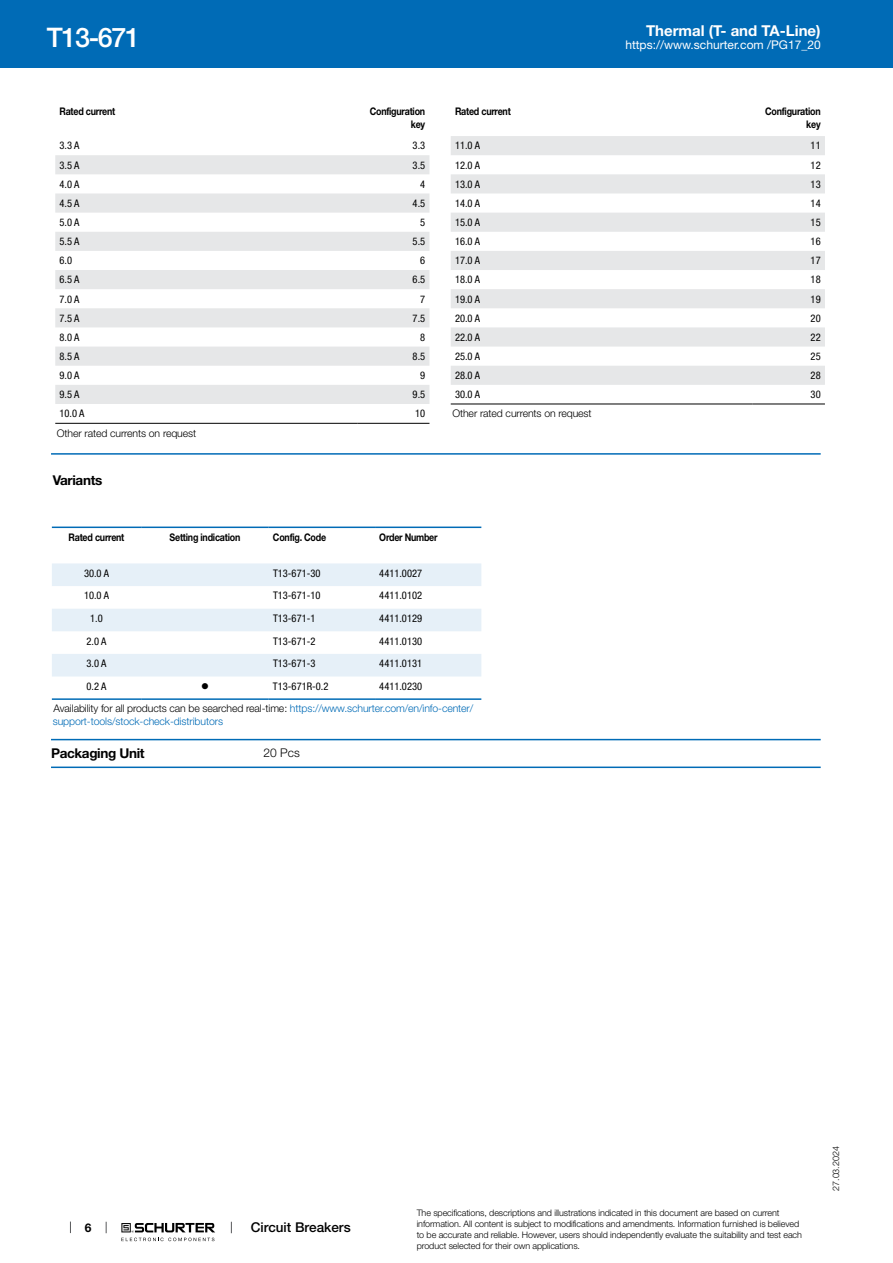
<style>
.page{position:relative;width:893px;height:1263px;background:#fff}
.page>*{position:absolute;margin:0;border:0;box-sizing:border-box;transform-origin:0 0}
.t1{font:500 27px "Helvetica Neue LT";letter-spacing:-.05em;color:#fff}
.t2{font:700 15px "Helvetica Neue LT";color:#fff}
.t3{font:700 13.5px "Helvetica Neue LT";letter-spacing:-.025em;color:#000}
.t4{font:500 13.5px "Helvetica Neue LT";color:#000}
.t5{font:12px "Helvetica Neue LT";color:#fff}
.t6{font:300 12px "Helvetica Neue LT";color:#000}
.t7{font:700 12px "Helvetica Neue LT";color:#000}
.t8{font:condensed 10.5px "Helvetica Neue LT";color:#000}
.t9{font:300 10.5px/22.6px "Helvetica Neue LT";letter-spacing:-.01em;color:#000}
.t10{font:700 10.5px/12.6px "Helvetica Neue LT";letter-spacing:-.025em;color:#000;text-align:right;scale:.85 1}
.t11{font:300 10.5px "Helvetica Neue LT";letter-spacing:-.01em;color:#006bb6}
.t12{font:10.5px "Wingdings";color:#000}
.t13{font:300 9px/10.8px "Helvetica Neue LT";letter-spacing:-.01em;color:#000}
.s1{font-weight:400;font-stretch:condensed}
.s2{color:#006bb6}
</style>
<div class="page">
<svg style="left:70px;top:1221px;width:1px;height:12px"></svg>
<svg style="left:121px;top:1223px;width:94px;height:18px"></svg>
<div style="left:0;top:0;width:893px;height:68px;background:#006bb6"></div>
<svg style="left:55px;top:155px;width:374px;height:249px;fill:#e6e7e8"></svg>
<hr style="left:55px;top:423px;width:302px;height:1px;background:#000">
<hr style="left:357px;top:423px;width:72px;height:1px;background:#000">
<svg style="left:451px;top:136px;width:374px;height:249px;fill:#e6e7e8"></svg>
<hr style="left:451px;top:404px;width:302px;height:1px;background:#000">
<hr style="left:753px;top:404px;width:72px;height:1px;background:#000">
<hr style="left:51px;top:453px;width:770px;height:2px;background:#006bb6">
<svg style="left:52px;top:528px;width:429px;height:149px"></svg>
<svg style="left:52px;top:563px;width:429px;height:113px;fill:#e6f0f8"></svg>
<hr style="left:52px;top:526px;width:89px;height:2px;background:#006bb6">
<hr style="left:141px;top:526px;width:128px;height:2px;background:#006bb6">
<hr style="left:269px;top:526px;width:106px;height:2px;background:#006bb6">
<hr style="left:375px;top:526px;width:106px;height:2px;background:#006bb6">
<hr style="left:52px;top:698px;width:89px;height:2px;background:#006bb6">
<hr style="left:141px;top:698px;width:128px;height:2px;background:#006bb6">
<hr style="left:269px;top:698px;width:106px;height:2px;background:#006bb6">
<hr style="left:375px;top:698px;width:106px;height:2px;background:#006bb6">
<hr style="left:51px;top:739px;width:770px;height:1px;background:#006bb6">
<hr style="left:51px;top:766px;width:770px;height:2px;background:#006bb6">
<h1 class="t1" style="left:47px;top:21px;width:95px">T13-671</h1>
<p class="t10" style="left:60px;top:105px;width:67px">Rated current</p>
<p class="t10" style="left:370px;top:105px;width:67px">Configuration key</p>
<p class="t8" style="left:60px;top:140px;width:21px">3.3 A</p>
<p class="t8" style="left:413px;top:140px;width:14px">3.3</p>
<p class="t8" style="left:60px;top:159px;width:21px">3.5 A</p>
<p class="t8" style="left:413px;top:159px;width:14px">3.5</p>
<p class="t8" style="left:60px;top:178px;width:21px">4.0 A</p>
<p class="t8" style="left:420px;top:178px;width:7px">4</p>
<p class="t8" style="left:60px;top:197px;width:21px">4.5 A</p>
<p class="t8" style="left:413px;top:197px;width:14px">4.5</p>
<p class="t8" style="left:60px;top:216px;width:21px">5.0 A</p>
<p class="t8" style="left:420px;top:216px;width:7px">5</p>
<p class="t8" style="left:60px;top:235px;width:21px">5.5 A</p>
<p class="t8" style="left:413px;top:235px;width:14px">5.5</p>
<p class="t8" style="left:60px;top:254px;width:14px">6.0</p>
<p class="t8" style="left:420px;top:254px;width:7px">6</p>
<p class="t8" style="left:60px;top:274px;width:21px">6.5 A</p>
<p class="t8" style="left:413px;top:274px;width:14px">6.5</p>
<p class="t8" style="left:60px;top:293px;width:21px">7.0 A</p>
<p class="t8" style="left:420px;top:293px;width:7px">7</p>
<p class="t8" style="left:60px;top:312px;width:21px">7.5 A</p>
<p class="t8" style="left:413px;top:312px;width:14px">7.5</p>
<p class="t8" style="left:60px;top:331px;width:21px">8.0 A</p>
<p class="t8" style="left:420px;top:331px;width:7px">8</p>
<p class="t8" style="left:60px;top:350px;width:21px">8.5 A</p>
<p class="t8" style="left:413px;top:350px;width:14px">8.5</p>
<p class="t8" style="left:60px;top:369px;width:21px">9.0 A</p>
<p class="t8" style="left:420px;top:369px;width:7px">9</p>
<p class="t8" style="left:60px;top:388px;width:21px">9.5 A</p>
<p class="t8" style="left:413px;top:388px;width:14px">9.5</p>
<p class="t8" style="left:60px;top:407px;width:27px">10.0 A</p>
<p class="t8" style="left:415px;top:407px;width:12px">10</p>
<p class="t9" style="left:57px;top:421px;width:141px">Other rated currents on request</p>
<p class="t3" style="left:53px;top:472px;width:51px">Variants</p>
<h2 class="t2" style="left:646px;top:21px;width:176px">Thermal (T- and TA-Line)</h2>
<p class="t5" style="left:625px;top:38px;width:197px">https://www.schurter.com /PG17_20</p>
<p class="t10" style="left:455px;top:105px;width:67px">Rated current</p>
<p class="t10" style="left:765px;top:105px;width:67px">Configuration key</p>
<p class="t8" style="left:455px;top:140px;width:27px">11.0 A</p>
<p class="t8" style="left:811px;top:140px;width:12px">11</p>
<p class="t8" style="left:455px;top:159px;width:27px">12.0 A</p>
<p class="t8" style="left:811px;top:159px;width:12px">12</p>
<p class="t8" style="left:455px;top:178px;width:27px">13.0 A</p>
<p class="t8" style="left:811px;top:178px;width:12px">13</p>
<p class="t8" style="left:455px;top:197px;width:27px">14.0 A</p>
<p class="t8" style="left:811px;top:197px;width:12px">14</p>
<p class="t8" style="left:455px;top:216px;width:27px">15.0 A</p>
<p class="t8" style="left:811px;top:216px;width:12px">15</p>
<p class="t8" style="left:455px;top:235px;width:27px">16.0 A</p>
<p class="t8" style="left:811px;top:235px;width:12px">16</p>
<p class="t8" style="left:455px;top:254px;width:27px">17.0 A</p>
<p class="t8" style="left:811px;top:254px;width:12px">17</p>
<p class="t8" style="left:455px;top:274px;width:27px">18.0 A</p>
<p class="t8" style="left:811px;top:274px;width:12px">18</p>
<p class="t8" style="left:455px;top:293px;width:27px">19.0 A</p>
<p class="t8" style="left:811px;top:293px;width:12px">19</p>
<p class="t8" style="left:455px;top:312px;width:27px">20.0 A</p>
<p class="t8" style="left:811px;top:312px;width:12px">20</p>
<p class="t8" style="left:455px;top:331px;width:27px">22.0 A</p>
<p class="t8" style="left:811px;top:331px;width:12px">22</p>
<p class="t8" style="left:455px;top:350px;width:27px">25.0 A</p>
<p class="t8" style="left:811px;top:350px;width:12px">25</p>
<p class="t8" style="left:455px;top:369px;width:27px">28.0 A</p>
<p class="t8" style="left:811px;top:369px;width:12px">28</p>
<p class="t8" style="left:455px;top:388px;width:27px">30.0 A</p>
<p class="t8" style="left:811px;top:388px;width:12px">30</p>
<p class="t9" style="left:452px;top:402px;width:141px">Other rated currents on request</p>
<p class="t10" style="left:69px;top:530px;width:67px">Rated current</p>
<p class="t10" style="left:170px;top:530px;width:85px">Setting indication</p>
<p class="t10" style="left:273px;top:530px;width:64px">Config. Code</p>
<p class="t10" style="left:379px;top:530px;width:70px">Order Number</p>
<p class="t8" style="left:84px;top:567px;width:27px">30.0 A</p>
<p class="t8" style="left:273px;top:567px;width:49px">T13-671-30</p>
<p class="t8" style="left:379px;top:567px;width:44px">4411.0027</p>
<p class="t8" style="left:84px;top:590px;width:27px">10.0 A</p>
<p class="t8" style="left:273px;top:590px;width:49px">T13-671-10</p>
<p class="t8" style="left:379px;top:590px;width:44px">4411.0102</p>
<p class="t8" style="left:90px;top:612px;width:14px">1.0</p>
<p class="t8" style="left:273px;top:612px;width:44px">T13-671-1</p>
<p class="t8" style="left:379px;top:612px;width:44px">4411.0129</p>
<p class="t8" style="left:87px;top:635px;width:21px">2.0 A</p>
<p class="t8" style="left:273px;top:635px;width:44px">T13-671-2</p>
<p class="t8" style="left:379px;top:635px;width:44px">4411.0130</p>
<p class="t8" style="left:87px;top:657px;width:21px">3.0 A</p>
<p class="t8" style="left:273px;top:657px;width:44px">T13-671-3</p>
<p class="t8" style="left:379px;top:657px;width:44px">4411.0131</p>
<p class="t8" style="left:87px;top:680px;width:21px">0.2 A</p>
<p class="t12" style="left:201px;top:680px;width:9px">●</p>
<p class="t8" style="left:273px;top:680px;width:57px">T13-671R-0.2</p>
<p class="t9" style="left:54px;top:675px;width:421px;text-indent:326px"><span class="s1">4411.0230<br></span>Availability for all products can be searched real-time: <span class="s2">https://www.schurter.com/en/info-center/</span></p>
<p class="t11" style="left:53px;top:715px;width:172px">support-tools/stock-check-distributors</p>
<p class="t3" style="left:51px;top:745px;width:95px">Packaging Unit</p>
<p class="t6" style="left:264px;top:745px;width:38px">20 Pcs</p>
<p class="t7" style="left:85px;top:1220px;width:8px">6</p>
<p class="t4" style="left:251px;top:1219px;width:101px">Circuit Breakers</p>
<p class="t13" style="left:417px;top:1207px;width:387px">The specifications, descriptions and illustrations indicated in this document are based on current information. All content is subject to modifications and amendments. Information furnished is believed to be accurate and reliable. However, users should independently evaluate the suitability and test each product selected for their own applications.</p>
<p class="t13" style="left:830px;top:1191px;width:46px;rotate:-90deg">27.03.2024</p>
</div>
